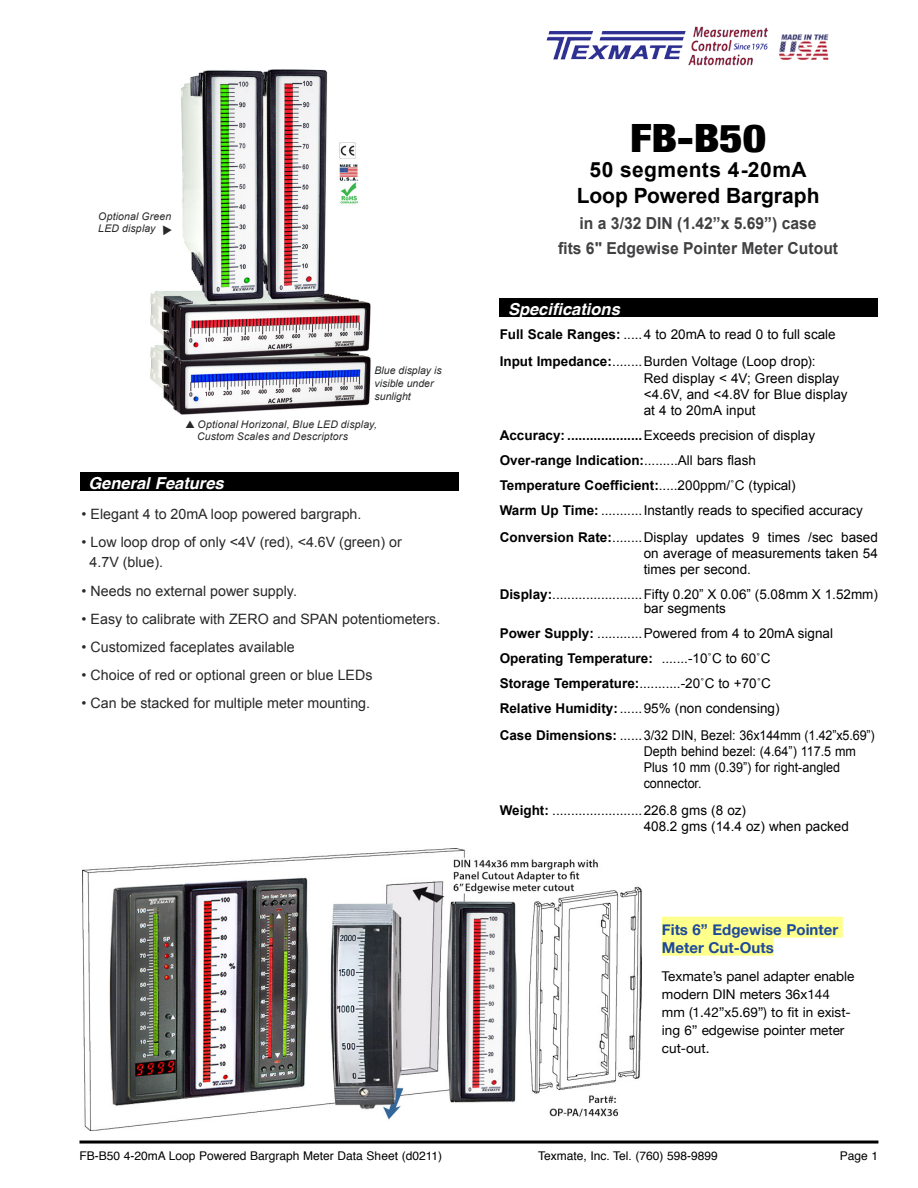
<style>
.page{position:relative;width:918px;height:1188px;background:#fff}
.page>*{position:absolute;margin:0;border:0;box-sizing:border-box;transform-origin:0 0}
.title_1_line{font:900 condensed 39px "Helvetica Neue";color:#000;scale:1.15 1}
.t1{font:700 21px "Arial";color:#000}
.t2{font:700 21px "Arial";letter-spacing:.025em;color:#000}
.t3{font:700 16.5px "Arial";color:#414042;scale:.95 1}
.t4{font:italic 700 16.5px "Helvetica";color:#fff}
.Normal{font:700 15px/18px "Helvetica Neue";color:#1d499b}
.t5{font:14.25px/20.1px "Arial";color:#292829}
.Specifications{font:13.5px/16.2px "Arial";color:#000}
.Specifications-2{font:700 13.5px "Arial";color:#000}
.t6{font:13.5px/18px "Helvetica Neue";color:#000}
.Specifications-3{font:13.5px/16.2px "Arial";color:#000;scale:.93 1}
.t7{font:12px "Helvetica";color:#000}
.t8{font:italic 10.5px/12.6px "Arial";letter-spacing:.015em;color:#292829}
.s1{font-weight:400}
.s2{font-weight:700}
</style>
<div class="page">
<hr style="left:79px;top:1141px;width:799px;height:3px;background:#000">
<div style="left:80px;top:472px;width:378px;height:19px;background:#000"></div>
<div style="left:500px;top:299px;width:378px;height:18px;background:#000"></div>
<img style="left:150px;top:69px;width:221px;height:346px">
<img style="left:546px;top:26px;width:283px;height:40px">
<img style="left:82px;top:849px;width:559px;height:282px">
<div style="left:662px;top:917px;width:181px;height:21px;background:#ffff8c"></div>
<div style="left:662px;top:935px;width:112px;height:21px;background:#ffff8c"></div>
<svg style="left:163px;top:225px;width:9px;height:10px"></svg>
<p class="t8" style="left:98px;top:210px;width:75px">Optional Green<br>LED display</p>
<p class="t8" style="left:375px;top:365px;width:69px">Blue display is visible under sunlight</p>
<p class="t8" style="left:185px;top:418px;width:193px">▲ Optional Horizonal, Blue LED display,</p>
<p class="t8" style="left:197px;top:431px;width:152px">Custom Scales and Descriptors</p>
<p class="t4" style="left:88px;top:469px;width:137px">General Features</p>
<p class="t5" style="left:82px;top:504px;width:281px">• Elegant 4 to 20mA loop powered bargraph.</p>
<p class="t5" style="left:90px;top:532px;width:314px;text-indent:-8px">• Low loop drop of only &lt;4V (red), &lt;4.6V (green) or<br>4.7V (blue).</p>
<p class="t5" style="left:82px;top:581px;width:217px">• Needs no external power supply.</p>
<p class="t5" style="left:82px;top:609px;width:360px">• Easy to calibrate with ZERO and SPAN potentiometers.</p>
<p class="t5" style="left:82px;top:637px;width:215px">• Customized faceplates available</p>
<p class="t5" style="left:82px;top:665px;width:292px">• Choice of red or optional green or blue LEDs</p>
<p class="t5" style="left:82px;top:693px;width:290px">• Can be stacked for multiple meter mounting.</p>
<p class="title_1_line" style="left:630px;top:106px;width:120px">FB-B50</p>
<p class="t2" style="left:589px;top:156px;width:219px">50 segments 4-20mA</p>
<p class="t1" style="left:577px;top:182px;width:244px">Loop Powered Bargraph</p>
<p class="t3" style="left:580px;top:212px;width:251px">in a 3/32 DIN (1.42”x 5.69”) case</p>
<p class="t3" style="left:558px;top:238px;width:296px">fits 6" Edgewise Pointer Meter Cutout</p>
<p class="t4" style="left:508px;top:296px;width:113px">Specifications</p>
<p class="Specifications-2" style="left:500px;top:326px;width:122px">Full Scale Ranges:</p>
<p class="Specifications" style="left:644px;top:327px;width:194px">4 to 20mA to read 0 to full scale</p>
<p class="Specifications-2" style="left:500px;top:353px;width:114px">Input Impedance:</p>
<p class="Specifications" style="left:644px;top:354px;width:205px">Burden Voltage (Loop drop):<br>Red display &lt; 4V; Green display &lt;4.6V, and &lt;4.8V for Blue display at 4 to 20mA input</p>
<p class="Specifications-2" style="left:500px;top:426px;width:67px">Accuracy:</p>
<p class="Specifications" style="left:644px;top:427px;width:173px">Exceeds precision of display</p>
<p class="Specifications-2" style="left:500px;top:451px;width:258px">Over-range Indication:<span class="s1">.........All bars flash</span></p>
<p class="Specifications-2" style="left:500px;top:476px;width:298px">Temperature Coefficient:<span class="s1">.....200ppm/˚C (typical)</span></p>
<p class="Specifications-2" style="left:500px;top:501px;width:101px">Warm Up Time:</p>
<p class="Specifications" style="left:644px;top:502px;width:221px">Instantly reads to specified accuracy</p>
<p class="Specifications-2" style="left:500px;top:528px;width:114px">Conversion Rate:</p>
<p class="Specifications" style="left:644px;top:529px;width:236px;text-align:justify">Display updates 9 times /sec based on average of measurements taken 54 times per second.</p>
<p class="Specifications-2" style="left:500px;top:585px;width:54px">Display:</p>
<p class="Specifications" style="left:644px;top:587px;width:236px;line-height:14.1px">Fifty 0.20” X 0.06” (5.08mm X 1.52mm) bar segments</p>
<p class="Specifications-2" style="left:500px;top:624px;width:96px">Power Supply:</p>
<p class="Specifications" style="left:644px;top:625px;width:191px">Powered from 4 to 20mA signal</p>
<p class="Specifications-2" style="left:500px;top:649px;width:272px">Operating Temperature: <span class="s1">.......-10˚C to 60˚C</span></p>
<p class="Specifications" style="left:500px;top:675px;width:273px"><span class="s2">Storage Temperature:</span>...........-20˚C to +70˚C</p>
<p class="Specifications-2" style="left:500px;top:699px;width:120px">Relative Humidity:</p>
<p class="Specifications" style="left:644px;top:700px;width:137px">95% (non condensing)</p>
<p class="Specifications-2" style="left:500px;top:726px;width:119px">Case Dimensions:</p>
<p class="Specifications-3" style="left:644px;top:727px;width:250px">3/32 DIN, Bezel: 36x144mm (1.42”x5.69”)<br>Depth behind bezel: (4.64”) 117.5 mm<br>Plus 10 mm (0.39”) for right-angled connector.</p>
<p class="Specifications-2" style="left:500px;top:801px;width:51px">Weight:</p>
<p class="Specifications" style="left:644px;top:802px;width:207px">226.8 gms (8 oz)<br>408.2 gms (14.4 oz) when packed</p>
<p class="Normal" style="left:662px;top:921px;width:178px">Fits 6” Edgewise Pointer<br>Meter Cut-Outs</p>
<p class="t6" style="left:662px;top:968px;width:194px">Texmate’s panel adapter enable modern DIN meters 36x144 mm (1.42”x5.69”) to fit in exist&shy;ing 6” edgewise pointer meter cut-out.</p>
<p class="t7" style="left:79px;top:1147px;width:364px">FB-B50 4-20mA Loop Powered Bargraph Meter Data Sheet (d0211)</p>
<p class="t7" style="left:538px;top:1147px;width:181px">Texmate, Inc. Tel. (760) 598-9899</p>
<p class="t7" style="left:840px;top:1147px;width:40px">Page 1</p>
</div>
